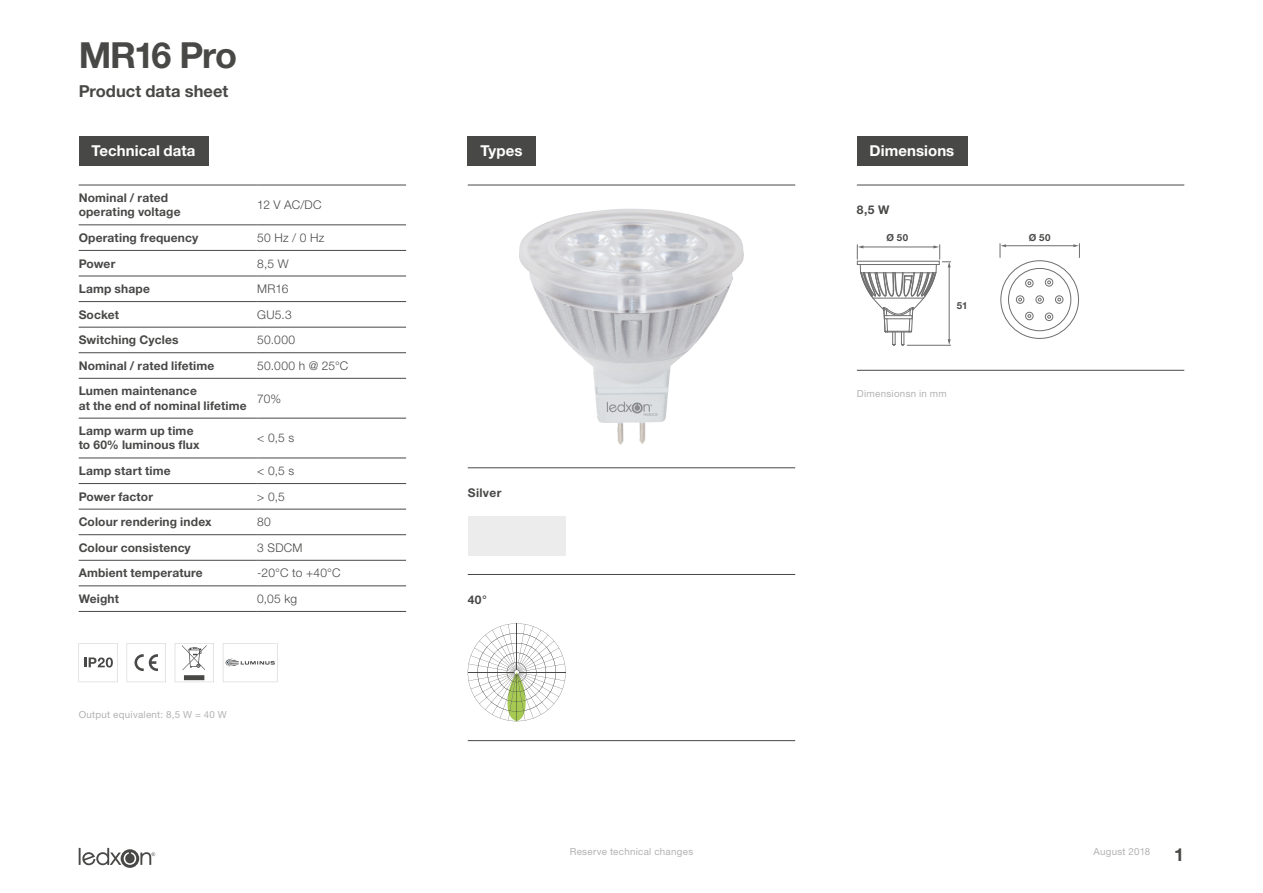
<style>
.page{position:relative;width:1263px;height:893px;background:#fff}
.page>*{position:absolute;margin:0;border:0;box-sizing:border-box;transform-origin:0 0}
.t1{font:700 36px "Helvetica Neue LT Std";letter-spacing:-.04em;color:#484847}
.t2{font:700 18px "Helvetica Neue LT Std";color:#484847}
.t3{font:700 16.5px "Helvetica Neue LT Std";color:#484847}
.H3_Überschrift___hea{font:700 15px "Helvetica Neue LT Std";letter-spacing:.005em;color:#fff}
.Table_head{font:700 12px/14.2px "Helvetica Neue LT Std";letter-spacing:.015em;color:#484847}
.Table_data{font:300 12px "Helvetica Neue LT Std";letter-spacing:.02em;color:#484847}
.Fließtext___copy_tex{font:700 12px "Helvetica Neue LT Std";letter-spacing:.03em;color:#484847}
.Randinfo___note_DE{font:9.75px "Helvetica Neue LT Std";letter-spacing:.03em;color:#b1b2b3}
.Randinfo___note_DE-2{font:700 9.75px "Helvetica Neue LT Std";color:#484847}
</style>
<div class="page">
<svg style="left:79px;top:848px;width:76px;height:20px"></svg>
<div style="left:79px;top:136px;width:129px;height:29px;background:#484847"></div>
<div style="left:857px;top:136px;width:110px;height:30px;background:#484847"></div>
<div style="left:468px;top:136px;width:68px;height:30px;background:#484847"></div>
<hr style="left:79px;top:185px;width:178px;height:1px;background:#484847">
<hr style="left:257px;top:185px;width:149px;height:1px;background:#484847">
<hr style="left:79px;top:225px;width:178px;height:1px;background:#484847">
<hr style="left:257px;top:225px;width:149px;height:1px;background:#484847">
<hr style="left:79px;top:250px;width:178px;height:1px;background:#484847">
<hr style="left:257px;top:250px;width:149px;height:1px;background:#484847">
<hr style="left:79px;top:276px;width:178px;height:1px;background:#484847">
<hr style="left:257px;top:276px;width:149px;height:1px;background:#484847">
<hr style="left:79px;top:301px;width:178px;height:1px;background:#484847">
<hr style="left:257px;top:301px;width:149px;height:1px;background:#484847">
<hr style="left:79px;top:327px;width:178px;height:1px;background:#484847">
<hr style="left:257px;top:327px;width:149px;height:1px;background:#484847">
<hr style="left:79px;top:352px;width:178px;height:1px;background:#484847">
<hr style="left:257px;top:352px;width:149px;height:1px;background:#484847">
<hr style="left:79px;top:378px;width:178px;height:1px;background:#484847">
<hr style="left:257px;top:378px;width:149px;height:1px;background:#484847">
<hr style="left:79px;top:418px;width:178px;height:1px;background:#484847">
<hr style="left:257px;top:418px;width:149px;height:1px;background:#484847">
<hr style="left:79px;top:458px;width:178px;height:1px;background:#484847">
<hr style="left:257px;top:458px;width:149px;height:1px;background:#484847">
<hr style="left:79px;top:483px;width:178px;height:1px;background:#484847">
<hr style="left:257px;top:483px;width:149px;height:1px;background:#484847">
<hr style="left:79px;top:509px;width:178px;height:1px;background:#484847">
<hr style="left:257px;top:509px;width:149px;height:1px;background:#484847">
<hr style="left:79px;top:534px;width:178px;height:1px;background:#484847">
<hr style="left:257px;top:534px;width:149px;height:1px;background:#484847">
<hr style="left:79px;top:560px;width:178px;height:1px;background:#484847">
<hr style="left:257px;top:560px;width:149px;height:1px;background:#484847">
<hr style="left:79px;top:586px;width:178px;height:1px;background:#484847">
<hr style="left:257px;top:586px;width:149px;height:1px;background:#484847">
<hr style="left:79px;top:611px;width:178px;height:1px;background:#484847">
<hr style="left:257px;top:611px;width:149px;height:1px;background:#484847">
<svg style="left:127px;top:643px;width:39px;height:39px"></svg>
<svg style="left:175px;top:643px;width:39px;height:39px"></svg>
<hr style="left:468px;top:185px;width:327px;height:1px;background:#484847">
<hr style="left:857px;top:185px;width:327px;height:1px;background:#484847">
<hr style="left:468px;top:467px;width:327px;height:1px;background:#484847">
<hr style="left:468px;top:574px;width:327px;height:1px;background:#484847">
<svg style="left:79px;top:643px;width:39px;height:39px"></svg>
<div style="left:468px;top:516px;width:98px;height:39px;background:#ececec"></div>
<hr style="left:468px;top:740px;width:327px;height:1px;background:#484847">
<svg style="left:468px;top:623px;width:98px;height:99px"></svg>
<svg style="left:223px;top:643px;width:54px;height:39px"></svg>
<svg style="left:857px;top:244px;width:94px;height:102px"></svg>
<img style="left:519px;top:209px;width:225px;height:236px">
<hr style="left:857px;top:370px;width:327px;height:1px;background:#484847">
<div style="left:1000px;top:260px;width:79px;height:79px;border:1px solid #6e6e6e;border-radius:50%"></div>
<div style="left:1008px;top:268px;width:63px;height:63px;border:1px solid #6e6e6e;border-radius:50%"></div>
<div style="left:1036px;top:296px;width:8px;height:8px;border:1px solid #6e6e6e;border-radius:50%"></div>
<div style="left:1045px;top:313px;width:8px;height:8px;border:1px solid #6e6e6e;border-radius:50%"></div>
<svg style="left:1047px;top:315px;width:4px;height:3px"></svg>
<div style="left:1045px;top:278px;width:8px;height:8px;border:1px solid #6e6e6e;border-radius:50%"></div>
<svg style="left:1047px;top:281px;width:4px;height:3px"></svg>
<div style="left:1025px;top:312px;width:8px;height:8px;border:1px solid #6e6e6e;border-radius:50%"></div>
<svg style="left:1028px;top:314px;width:3px;height:4px"></svg>
<div style="left:1025px;top:279px;width:8px;height:8px;border:1px solid #6e6e6e;border-radius:50%"></div>
<div style="left:1016px;top:296px;width:8px;height:8px;border:1px solid #6e6e6e;border-radius:50%"></div>
<div style="left:1055px;top:296px;width:8px;height:8px;border:1px solid #6e6e6e;border-radius:50%"></div>
<hr style="left:1005px;top:245px;width:69px;height:1px;background:#6e6e6e">
<svg style="left:1000px;top:244px;width:6px;height:14px"></svg>
<svg style="left:1073px;top:244px;width:7px;height:14px"></svg>
<h1 class="t1" style="left:79px;top:33px;width:160px">MR16 Pro</h1>
<h3 class="t3" style="left:79px;top:81px;width:151px">Product data sheet</h3>
<p class="H3_Überschrift___hea" style="left:91px;top:141px;width:106px">Technical data</p>
<p class="H3_Überschrift___hea" style="left:480px;top:141px;width:43px">Types</p>
<p class="H3_Überschrift___hea" style="left:870px;top:141px;width:86px">Dimensions</p>
<p class="Table_head" style="left:79px;top:190px;width:103px">Nominal / rated operating voltage</p>
<p class="Table_data" style="left:257px;top:198px;width:66px">12 V AC/DC</p>
<p class="Table_head" style="left:79px;top:230px;width:121px">Operating frequency</p>
<p class="Table_data" style="left:257px;top:230px;width:68px">50 Hz / 0 Hz</p>
<p class="Table_head" style="left:79px;top:256px;width:38px">Power</p>
<p class="Table_data" style="left:257px;top:256px;width:33px">8,5 W</p>
<p class="Table_head" style="left:79px;top:281px;width:73px">Lamp shape</p>
<p class="Table_data" style="left:257px;top:281px;width:33px">MR16</p>
<p class="Table_head" style="left:79px;top:307px;width:42px">Socket</p>
<p class="Table_data" style="left:257px;top:307px;width:36px">GU5.3</p>
<p class="Table_head" style="left:79px;top:333px;width:101px">Switching Cycles</p>
<p class="Table_data" style="left:257px;top:333px;width:39px">50.000</p>
<p class="Table_head" style="left:79px;top:358px;width:137px">Nominal / rated lifetime</p>
<p class="Table_data" style="left:257px;top:358px;width:93px">50.000 h @ 25°C</p>
<p class="Table_head" style="left:79px;top:384px;width:170px">Lumen maintenance<br>at the end of nominal lifetime</p>
<p class="Table_data" style="left:257px;top:391px;width:25px">70%</p>
<p class="Table_head" style="left:79px;top:424px;width:122px">Lamp warm up time to 60% luminous flux</p>
<p class="Table_data" style="left:257px;top:431px;width:38px">&lt; 0,5 s</p>
<p class="Table_head" style="left:79px;top:463px;width:94px">Lamp start time</p>
<p class="Table_data" style="left:257px;top:463px;width:38px">&lt; 0,5 s</p>
<p class="Table_head" style="left:79px;top:489px;width:76px">Power factor</p>
<p class="Table_data" style="left:257px;top:489px;width:29px">&gt; 0,5</p>
<p class="Table_head" style="left:79px;top:514px;width:134px">Colour rendering index</p>
<p class="Table_data" style="left:257px;top:515px;width:15px">80</p>
<p class="Table_head" style="left:79px;top:540px;width:114px">Colour consistency</p>
<p class="Table_data" style="left:257px;top:540px;width:47px">3 SDCM</p>
<p class="Table_head" style="left:79px;top:566px;width:126px">Ambient temperature</p>
<p class="Table_data" style="left:257px;top:566px;width:85px">-20°C to +40°C</p>
<p class="Table_head" style="left:79px;top:591px;width:42px">Weight</p>
<p class="Table_data" style="left:257px;top:591px;width:41px">0,05 kg</p>
<p class="Fließtext___copy_tex" style="left:857px;top:202px;width:34px">8,5 W</p>
<p class="Randinfo___note_DE-2" style="left:886px;top:231px;width:23px">Ø 50</p>
<p class="Randinfo___note_DE-2" style="left:957px;top:299px;width:12px">51</p>
<p class="Randinfo___note_DE" style="left:857px;top:387px;width:91px">Dimensionsn in mm</p>
<p class="Fließtext___copy_tex" style="left:468px;top:485px;width:35px">Silver</p>
<p class="Fließtext___copy_tex" style="left:468px;top:592px;width:21px">40°</p>
<p class="Randinfo___note_DE" style="left:79px;top:709px;width:150px">Output equivalent: 8,5 W = 40 W</p>
<p class="Randinfo___note_DE-2" style="left:1029px;top:231px;width:23px">Ø 50</p>
<p class="Randinfo___note_DE" style="left:570px;top:845px;width:125px">Reserve technical changes</p>
<p class="Randinfo___note_DE" style="left:1093px;top:845px;width:58px">August 2018</p>
<h2 class="t2" style="left:1174px;top:843px;width:12px">1</h2>
</div>
